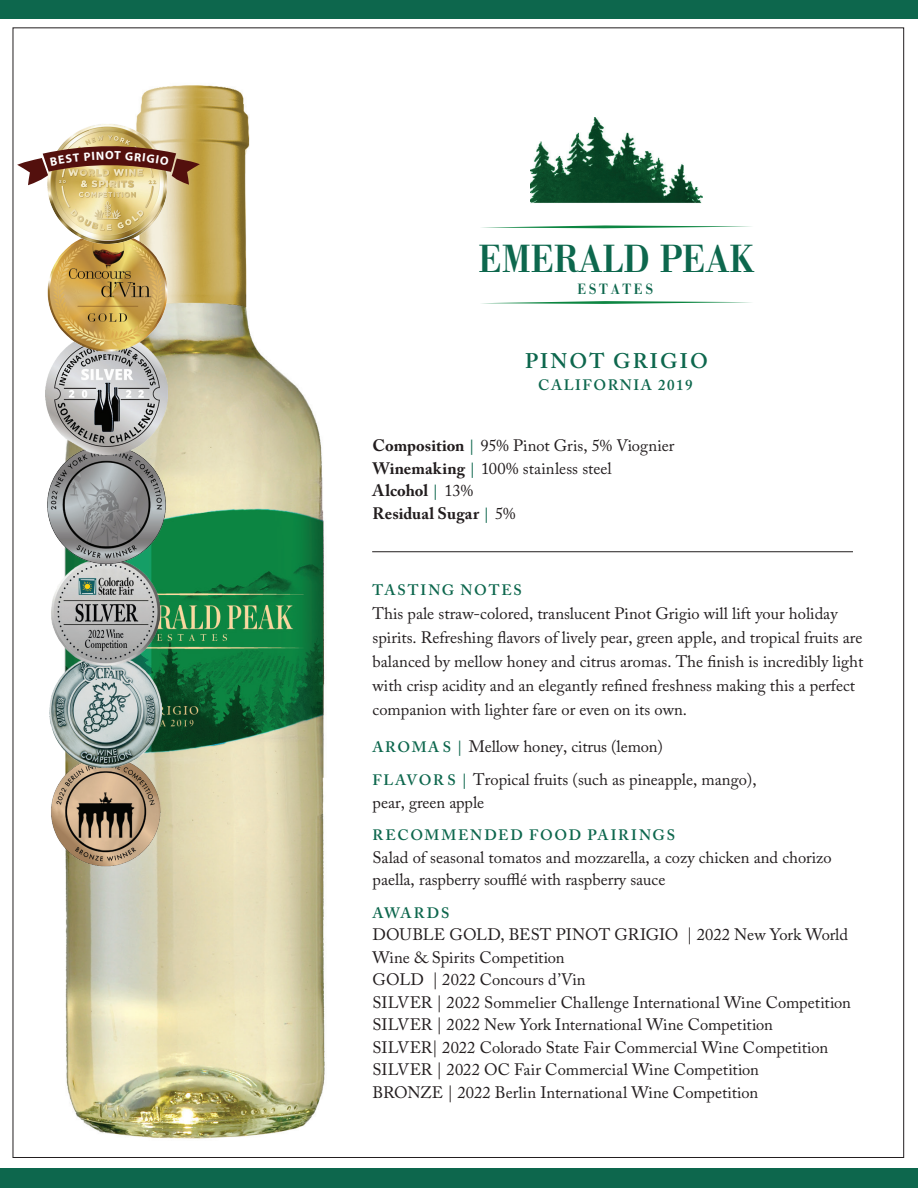
<style>
.page{position:relative;width:918px;height:1188px;background:#fff}
.page>*{position:absolute;margin:0;border:0;box-sizing:border-box;transform-origin:0 0}
.t1{font:500 38.7px "Bodoni BE";color:#0d674d;scale:.9 1}
.t2{font:600 21px "Adobe Caslon Pro";letter-spacing:.1em;color:#0d674d}
.t3{font:16.5px/22.5px "Adobe Caslon Pro";color:#221d1e}
.t4{font:600 15px "Adobe Caslon Pro";letter-spacing:.11em;color:#0d674d}
.t5{font:500 14.7px "Bodoni BE";letter-spacing:.2em;color:#0d674d;scale:.9 1}
.t6{font:700 12px "Myriad Pro";color:#fff}
.s1{font-weight:700}
.s2{font-weight:600;font-size:15px;color:#0d674d}
</style>
<div class="page">
<img style="left:49px;top:85px;width:276px;height:1054px">
<svg style="left:481px;top:225px;width:271px;height:3px"></svg>
<svg style="left:481px;top:301px;width:271px;height:3px"></svg>
<img style="left:531px;top:118px;width:172px;height:85px">
<div style="left:0;top:0;width:918px;height:18px;background:#0d674d"></div>
<div style="left:0;top:1169px;width:918px;height:19px;background:#0d674d"></div>
<hr style="left:372px;top:551px;width:481px;height:1px;background:#211e1e">
<img style="left:50px;top:767px;width:112px;height:101px">
<img style="left:50px;top:674px;width:112px;height:93px">
<img style="left:49px;top:566px;width:117px;height:108px">
<img style="left:47px;top:455px;width:120px;height:111px">
<img style="left:45px;top:352px;width:122px;height:103px">
<img style="left:47px;top:245px;width:121px;height:107px">
<img style="left:47px;top:123px;width:121px;height:122px">
<svg style="left:17px;top:144px;width:183px;height:41px"></svg>
<p class="t6" style="left:105px;top:147px;width:10px">O</p>
<h1 class="t1" style="left:478px;top:237px;width:308px">EMERALD PEAK</h1>
<p class="t5" style="left:578px;top:280px;width:85px">ESTATES</p>
<p class="t2" style="left:525px;top:349px;width:184px">PINOT GRIGIO</p>
<p class="t4" style="left:538px;top:376px;width:156px">CALIFORNIA 2019</p>
<p class="t3" style="left:373px;top:434px;width:303px"><span class="s1">Composition</span> <span class="s2">|</span> 95% Pinot Gris, 5% Viognier<br><span class="s1">Winemaking</span> <span class="s2">|</span> 100% stainless steel<br><span class="s1">Alcohol</span> <span class="s2">|</span> 13%<br><span class="s1">Residual Sugar</span> <span class="s2">|</span> 5%</p>
<p class="t4" style="left:373px;top:581px;width:151px">TASTING NOTES</p>
<p class="t3" style="left:373px;top:601px;width:492px;line-height:24px">This pale straw-colored, translucent Pinot Grigio will lift your holiday spirits. Refreshing flavors of lively pear, green apple, and tropical fruits are balanced by mellow honey and citrus aromas. The finish is incredibly light with crisp acidity and an elegantly refined freshness making this a perfect companion with lighter fare or even on its own.</p>
<p class="t3" style="left:373px;top:730px;width:385px;line-height:33px"><span class="s2">AROMA S |</span> Mellow honey, citrus (lemon)<br><span class="s2">FLAVOR S |</span> Tropical fruits (such as pineapple, mango),</p>
<p class="t3" style="left:373px;top:791px;width:113px">pear, green apple</p>
<p class="t4" style="left:373px;top:826px;width:304px">RECOMMENDED FOOD PAIRINGS</p>
<p class="t3" style="left:373px;top:846px;width:461px">Salad of seasonal tomatos and mozzarella, a cozy chicken and chorizo paella, raspberry soufflé with raspberry sauce</p>
<p class="t4" style="left:373px;top:904px;width:78px">AWARDS</p>
<p class="t3" style="left:373px;top:923px;width:480px">DOUBLE GOLD, BEST PINOT GRIGIO | 2022 New York World Wine &amp; Spirits Competition<br>GOLD | 2022 Concours d’Vin<br>SILVER | 2022 Sommelier Challenge International Wine Competition SILVER | 2022 New York International Wine Competition<br>SILVER| 2022 Colorado State Fair Commercial Wine Competition SILVER | 2022 OC Fair Commercial Wine Competition<br>BRONZE | 2022 Berlin International Wine Competition</p>
</div>
